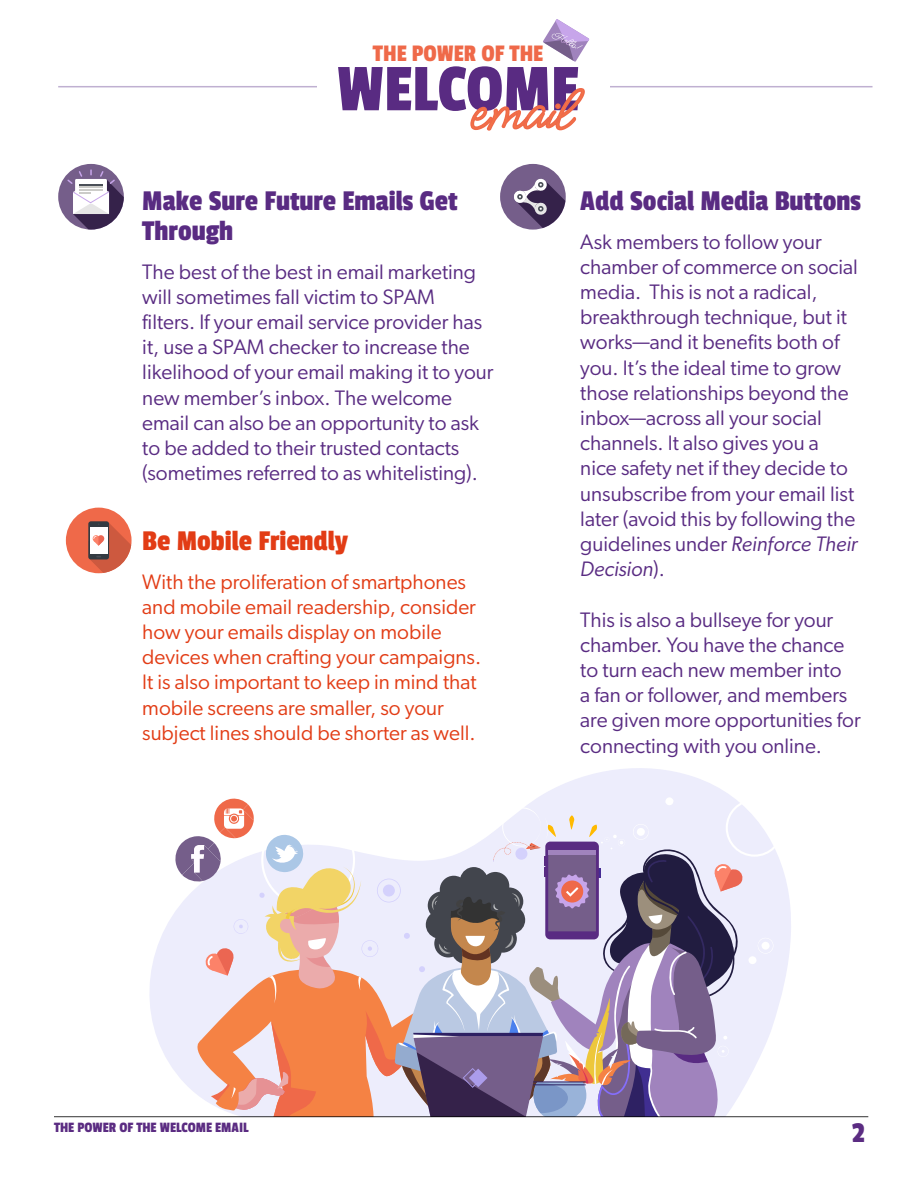
<style>
.page{position:relative;width:918px;height:1188px;background:#fff}
.page>*{position:absolute;margin:0;border:0;box-sizing:border-box;transform-origin:0 0}
.t1{font:30px/30px "Passion One";color:#592b82}
.t2{font:30px "Passion One";color:#e23c15}
.t3{font:30px "Passion One";color:#5b2c82}
.t4{font:24.9px "Passion One";color:#ef6949}
.t5{font:21px/25.2px "Gibson";color:#592b82}
.t6{font:21px/25.2px "Gibson";color:#e23c15}
.t7{font:15px "Passion One";color:#5b2c82}
.s1{font-style:italic}
</style>
<div class="page">
<div style="left:66px;top:508px;width:66px;height:65px;background:#ef6949;border-radius:50%"></div>
<svg style="left:88px;top:521px;width:43px;height:52px"></svg>
<div style="left:58px;top:164px;width:66px;height:66px;background:#755e8a;border-radius:50%"></div>
<svg style="left:66px;top:170px;width:58px;height:60px"></svg>
<div style="left:500px;top:164px;width:66px;height:66px;background:#755e8a;border-radius:50%"></div>
<svg style="left:513px;top:178px;width:52px;height:50px"></svg>
<svg style="left:135px;top:768px;width:656px;height:350px"></svg>
<svg style="left:375px;top:768px;width:25px;height:5px"></svg>
<svg style="left:175px;top:784px;width:608px;height:334px"></svg>
<hr style="left:54px;top:1116px;width:814px;height:1px;background:#333">
<hr style="left:58px;top:86px;width:815px;height:1px;background:#bfb0d1">
<div style="left:318px;top:1px;width:292px;height:148px;background:#fff"></div>
<svg style="left:338px;top:19px;width:251px;height:112px"></svg>
<p class="t4" style="left:373px;top:40px;width:172px">THE POWER OF THE</p>
<h1 class="t1" style="left:142px;top:185px;width:317px">Make Sure Future Emails Get<br>Through</h1>
<p class="t5" style="left:142px;top:259px;width:353px">The best of the best in email marketing will sometimes fall victim to SPAM<br>filters. If your email service provider has it, use a SPAM checker to increase the likelihood of your email making it to your new member’s inbox. The welcome email can also be an opportunity to ask to be added to their trusted contacts (sometimes referred to as whitelisting).</p>
<h1 class="t2" style="left:142px;top:525px;width:207px">Be Mobile Friendly</h1>
<p class="t6" style="left:142px;top:569px;width:340px">With the proliferation of smartphones and mobile email readership, consider how your emails display on mobile devices when crafting your campaigns.<br>It is also important to keep in mind that mobile screens are smaller, so your subject lines should be shorter as well.</p>
<h1 class="t1" style="left:580px;top:185px;width:282px">Add Social Media Buttons</h1>
<p class="t5" style="left:580px;top:229px;width:279px">Ask members to follow your chamber of commerce on social media. This is not a radical, breakthrough technique, but it works—and it benefits both of you. It’s the ideal time to grow those relationships beyond the inbox—across all your social channels. It also gives you a nice safety net if they decide to unsubscribe from your email list later (avoid this by following the guidelines under <span class="s1">Reinforce Their<br>Decision</span>).</p>
<p class="t5" style="left:580px;top:607px;width:282px">This is also a bullseye for your chamber. You have the chance to turn each new member into<br>a fan or follower, and members are given more opportunities for connecting with you online.</p>
<p class="t7" style="left:54px;top:1120px;width:196px">THE POWER OF THE WELCOME EMAIL</p>
<h1 class="t3" style="left:852px;top:1117px;width:14px">2</h1>
</div>
